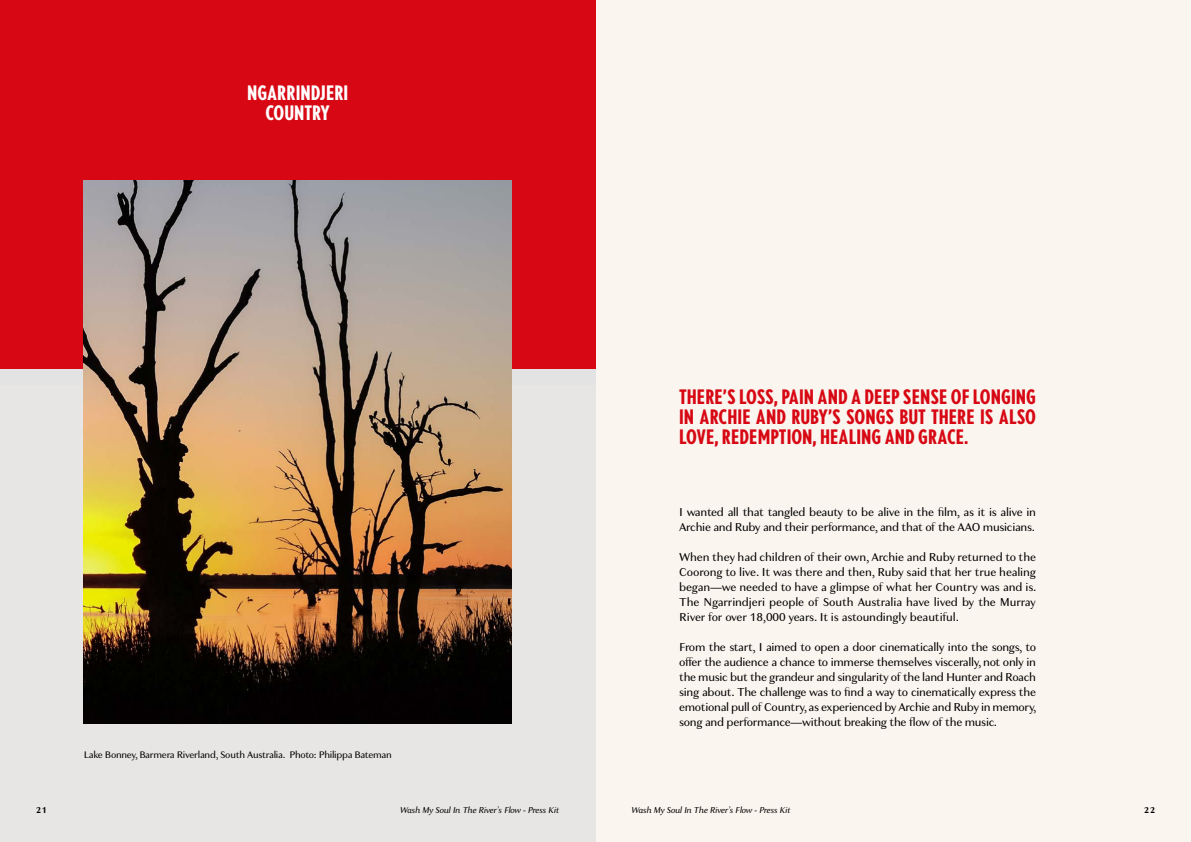
<style>
.page{position:relative;width:1191px;height:842px;background:#faf5ef}
.page>*{position:absolute;margin:0;border:0;box-sizing:border-box;transform-origin:0 0}
.t1{font:700 condensed 20px/20px "Nobel";color:#d70814;text-align:justify}
.t2{font:700 condensed 20px/20px "Nobel";color:#fff;text-align:center}
.t3{font:12px/15px "Granville";letter-spacing:-.025em;color:#000;text-align:justify}
.t4{font:10px "Granville";letter-spacing:-.025em;color:#000}
.t5{font:italic 9px "Granville";letter-spacing:-.025em;color:#000}
.t6{font:700 9px "Granville";color:#000}
</style>
<div class="page">
<div style="left:0;top:385px;width:595px;height:457px;background:#e8e6e5"></div>
<div style="left:0;top:0;width:595px;height:369px;background:#d70814"></div>
<img style="left:84px;top:180px;width:428px;height:543px">
<h1 class="t2" style="left:247px;top:83px;width:103px">NGARRINDJERI<br>COUNTRY</h1>
<p class="t4" style="left:84px;top:748px;width:310px">Lake Bonney, Barmera Riverland, South Australia. Photo: Philippa Bateman</p>
<h1 class="t1" style="left:679px;top:386px;width:358px">THERE’S LOSS, PAIN AND A DEEP SENSE OF LONGING IN ARCHIE AND RUBY’S SONGS BUT THERE IS ALSO LOVE, REDEMPTION, HEALING AND GRACE.</h1>
<p class="t3" style="left:679px;top:505px;width:358px">I wanted all that tangled beauty to be alive in the film, as it is alive in<br>Archie and Ruby and their performance, and that of the AAO musicians.</p>
<p class="t3" style="left:679px;top:550px;width:359px">When they had children of their own, Archie and Ruby returned to the Coorong to live. It was there and then, Ruby said that her true healing began—we needed to have a glimpse of what her Country was and is.<br>The Ngarrindjeri people of South Australia have lived by the Murray River for over 18,000 years. It is astoundingly beautiful.</p>
<p class="t3" style="left:679px;top:640px;width:359px">From the start, I aimed to open a door cinematically into the songs, to offer the audience a chance to immerse themselves viscerally, not only in the music but the grandeur and singularity of the land Hunter and Roach sing about. The challenge was to find a way to cinematically express the emotional pull of Country, as experienced by Archie and Ruby in memory, song and performance—without breaking the flow of the music.</p>
<p class="t6" style="left:36px;top:803px;width:12px">21</p>
<p class="t5" style="left:400px;top:804px;width:161px">Wash My Soul In The River’s Flow - Press Kit</p>
<p class="t5" style="left:631px;top:804px;width:161px">Wash My Soul In The River’s Flow - Press Kit</p>
<p class="t6" style="left:1144px;top:803px;width:12px">22</p>
</div>
